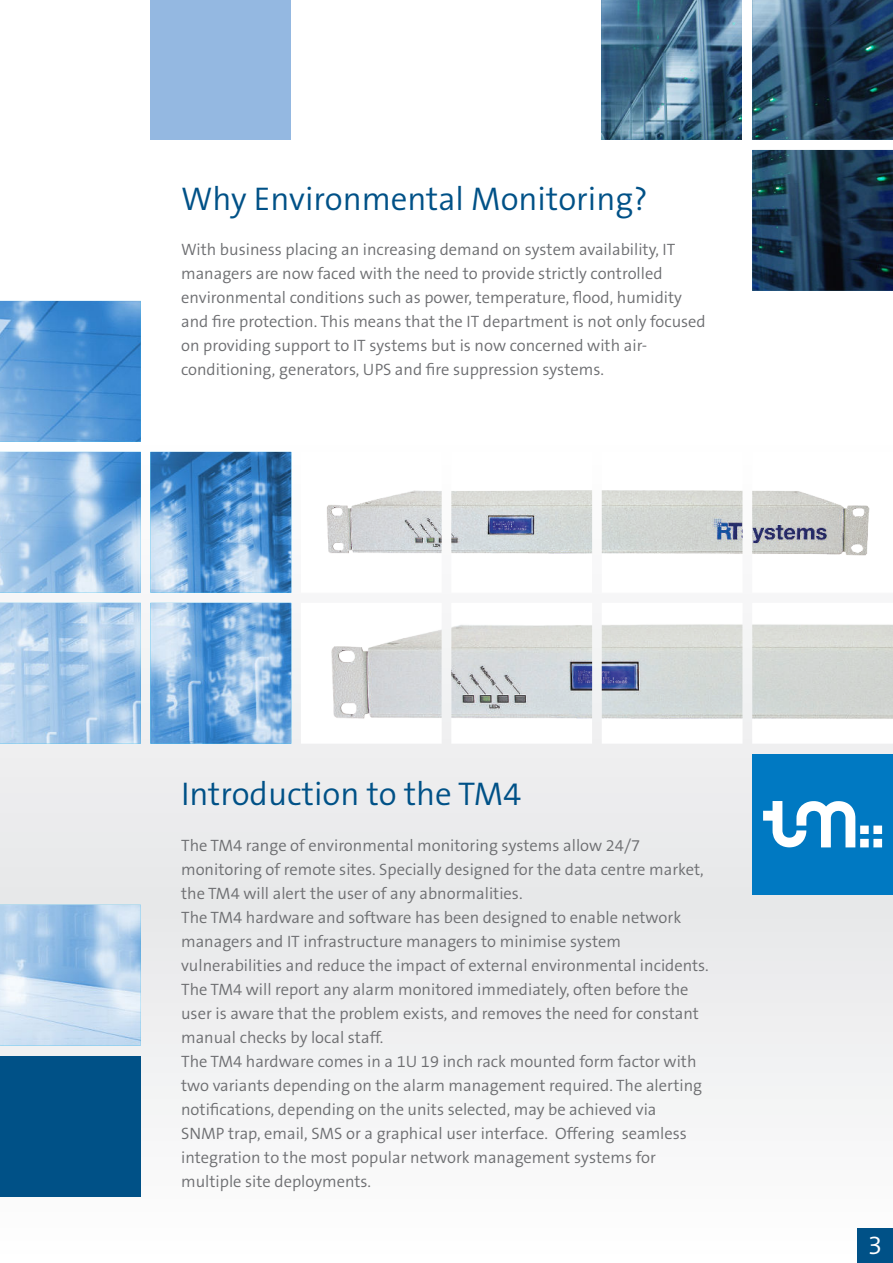
<style>
.page{position:relative;width:893px;height:1263px;background:#fff}
.page>*{position:absolute;margin:0;border:0;box-sizing:border-box;transform-origin:0 0}
.t1{font:300 33px "The Sans B4";color:#005187}
.t2{font:300 26.4px "The Sans B4";color:#fff}
.t3{font:300 16.5px/24px "The Sans B4";color:#6d6e71}
</style>
<div class="page">
<div style="left:0;top:442px;width:893px;height:821px;background:linear-gradient(to right,#f5f7f8,#f0f0f0)"></div>
<img style="left:0;top:301px;width:291px;height:744px">
<div style="left:0;top:1056px;width:141px;height:140px;background:#005187"></div>
<div style="left:150px;top:0;width:141px;height:140px;background:#94b8e1"></div>
<svg style="left:301px;top:452px;width:592px;height:292px"></svg>
<img style="left:319px;top:485px;width:556px;height:77px">
<img style="left:320px;top:617px;width:573px;height:114px">
<img style="left:601px;top:0;width:292px;height:291px">
<div style="left:752px;top:754px;width:141px;height:141px;background:#0079c2"></div>
<div style="left:857px;top:1228px;width:36px;height:35px;background:#005187"></div>
<svg style="left:763px;top:801px;width:119px;height:46px"></svg>
<h1 class="t1" style="left:181px;top:184px;width:468px">Why Environmental Monitoring?</h1>
<p class="t3" style="left:181px;top:239px;width:526px">With business placing an increasing demand on system availability, IT managers are now faced with the need to provide strictly controlled environmental conditions such as power, temperature, flood, humidity and fire protection. This means that the IT department is not only focused on providing support to IT systems but is now concerned with air&shy;conditioning, generators, UPS and fire suppression systems.</p>
<h1 class="t1" style="left:181px;top:780px;width:342px">Introduction to the TM4</h1>
<p class="t3" style="left:181px;top:835px;width:529px">The TM4 range of environmental monitoring systems allow 24/7 monitoring of remote sites. Specially designed for the data centre market, the TM4 will alert the user of any abnormalities.<br>The TM4 hardware and software has been designed to enable network managers and IT infrastructure managers to minimise system vulnerabilities and reduce the impact of external environmental incidents.<br>The TM4 will report any alarm monitored immediately, often before the user is aware that the problem exists, and removes the need for constant manual checks by local staff.<br>The TM4 hardware comes in a 1U 19 inch rack mounted form factor with two variants depending on the alarm management required. The alerting notifications, depending on the units selected, may be achieved via<br>SNMP trap, email, SMS or a graphical user interface. Offering seamless integration to the most popular network management systems for multiple site deployments.</p>
<h2 class="t2" style="left:868px;top:1233px;width:16px">3</h2>
</div>
